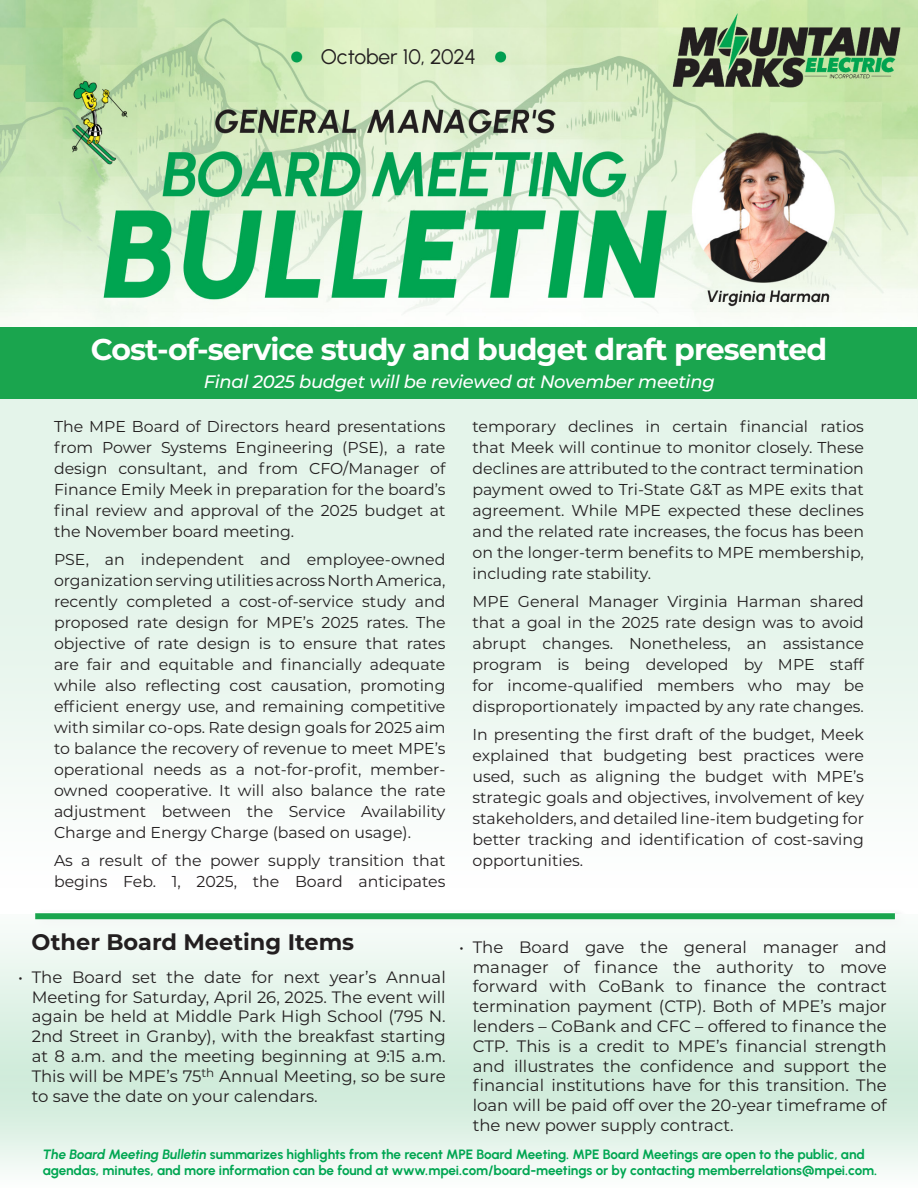
<style>
.page{position:relative;width:918px;height:1188px;background:#fff}
.page>*{position:absolute;margin:0;border:0;box-sizing:border-box;transform-origin:0 0}
.t1{font:700 30px "Montserrat";letter-spacing:-.03em;color:#fff}
.t2{font:700 22.5px "Montserrat";color:#231f20}
.t3{font:21px "Urbanist";letter-spacing:-.005em;color:#231f20}
.t4{font:italic 500 18px "Montserrat";letter-spacing:-.015em;color:#fff}
.t5{font:16.5px/19.8px "Montserrat";color:#231f20;text-align:justify}
.t6{font:15.75px/21px "Montserrat";color:#231f20;text-align:justify}
.t7{font:700 13.5px/16.2px "Urbanist";letter-spacing:-.01em;color:#00a652}
.s1{font-style:italic}
</style>
<div class="page">
<div style="left:0;top:399px;width:917px;height:489px;background:#e4f4ea"></div>
<div style="left:32px;top:908px;width:876px;height:22px;background:#231f20;opacity:.32"></div>
<div style="left:35px;top:912px;width:860px;height:6px;background:#fff"></div>
<div style="left:35px;top:913px;width:860px;height:6px;background:#1aa54e"></div>
<img style="left:0;top:0;width:918px;height:347px">
<div style="left:1px;top:327px;width:916px;height:72px;background:#1aa54e"></div>
<div style="left:0;top:731px;width:917px;height:157px;background:#f7fcf9"></div>
<p class="t3" style="left:321px;top:43px;width:156px">October 10, 2024</p>
<p class="t1" style="left:91px;top:328px;width:738px">Cost-of-service study and budget draft presented</p>
<p class="t4" style="left:204px;top:369px;width:512px">Final 2025 budget will be reviewed at November meeting</p>
<p class="t6" style="left:54px;top:416px;width:393px">The MPE Board of Directors heard presentations from Power Systems Engineering (PSE), a rate design consultant, and from CFO/Manager of Finance Emily Meek in preparation for the board’s final review and approval of the 2025 budget at the November board meeting.</p>
<p class="t6" style="left:54px;top:548px;width:393px">PSE, an independent and employee-owned organization serving utilities across North America, recently completed a cost-of-service study and proposed rate design for MPE’s 2025 rates. The objective of rate design is to ensure that rates are fair and equitable and financially adequate while also reflecting cost causation, promoting efficient energy use, and remaining competitive with similar co-ops. Rate design goals for 2025 aim to balance the recovery of revenue to meet MPE’s operational needs as a not-for-profit, member&shy;owned cooperative. It will also balance the rate adjustment between the Service Availability Charge and Energy Charge (based on usage).</p>
<p class="t6" style="left:54px;top:849px;width:393px">As a result of the power supply transition that begins Feb. 1, 2025, the Board anticipates</p>
<p class="t6" style="left:472px;top:416px;width:393px">temporary declines in certain financial ratios that Meek will continue to monitor closely. These declines are attributed to the contract termination payment owed to Tri-State G&amp;T as MPE exits that agreement. While MPE expected these declines and the related rate increases, the focus has been on the longer-term benefits to MPE membership, including rate stability.</p>
<p class="t6" style="left:472px;top:590px;width:393px">MPE General Manager Virginia Harman shared that a goal in the 2025 rate design was to avoid abrupt changes. Nonetheless, an assistance program is being developed by MPE staff for income-qualified members who may be disproportionately impacted by any rate changes.</p>
<p class="t6" style="left:472px;top:723px;width:393px">In presenting the first draft of the budget, Meek explained that budgeting best practices were used, such as aligning the budget with MPE’s strategic goals and objectives, involvement of key stakeholders, and detailed line-item budgeting for better tracking and identification of cost-saving opportunities.</p>
<p class="t2" style="left:32px;top:925px;width:324px">Other Board Meeting Items</p>
<p class="t5" style="left:32px;top:967px;width:416px;text-indent:-13px">• The Board set the date for next year’s Annual Meeting for Saturday, April 26, 2025. The event will again be held at Middle Park High School (795 N.<br>2nd Street in Granby), with the breakfast starting at 8 a.m. and the meeting beginning at 9:15 a.m.<br>This will be MPE’s 75<sup>th</sup> Annual Meeting, so be sure to save the date on your calendars.</p>
<p class="t5" style="left:473px;top:937px;width:416px;text-indent:-14px">• The Board gave the general manager and manager of finance the authority to move forward with CoBank to finance the contract termination payment (CTP). Both of MPE’s major lenders – CoBank and CFC – offered to finance the CTP. This is a credit to MPE’s financial strength and illustrates the confidence and support the financial institutions have for this transition. The loan will be paid off over the 20-year timeframe of the new power supply contract.</p>
<p class="t7" style="left:43px;top:1146px;width:836px"><span class="s1">The Board Meeting Bulletin</span> summarizes highlights from the recent MPE Board Meeting. MPE Board Meetings are open to the public, and agendas, minutes, and more information can be found at www.mpei.com/board-meetings or by contacting memberrelations@mpei.com.</p>
</div>
